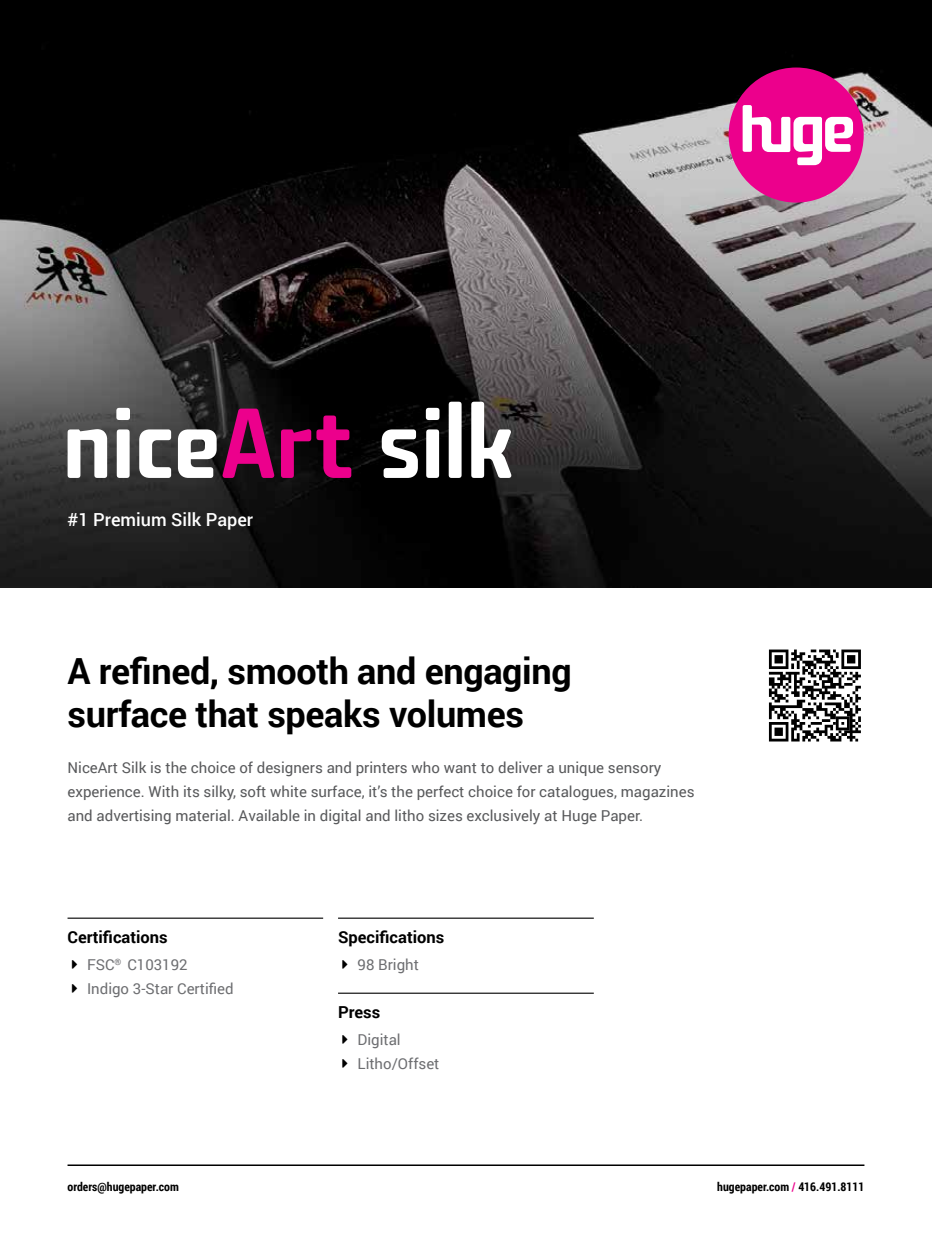
<style>
.page{position:relative;width:932px;height:1256px;background:#fff}
.page>*{position:absolute;margin:0;border:0;box-sizing:border-box;transform-origin:0 0}
.t1{font:500 96px "Fishmonger K";letter-spacing:-.025em;color:#fff}
.t2{font:700 36px/42px "Roboto";letter-spacing:-.01em;color:#000}
.t3{font:500 18px "Roboto";color:#fff}
.t4{font:700 16.5px "Roboto";color:#000}
.t5{font:15px/24px "Roboto";color:#58595b}
.t6{font:15px/24px "Roboto";color:#6d6e71}
.t7{font:700 12px "Roboto Condensed";color:#000}
.s1{color:#ec008c}
</style>
<div class="page">
<hr style="left:68px;top:1164px;width:796px;height:2px;background:#000">
<img style="left:0;top:0;width:932px;height:587px">
<svg style="left:768px;top:649px;width:93px;height:93px"></svg>
<svg style="left:769px;top:649px;width:91px;height:92px"></svg>
<div style="left:728px;top:68px;width:135px;height:134px;background:#ec008c;border-radius:50%"></div>
<svg style="left:742px;top:105px;width:111px;height:60px"></svg>
<hr style="left:68px;top:917px;width:255px;height:1px;background:#000">
<hr style="left:338px;top:917px;width:256px;height:1px;background:#000">
<hr style="left:338px;top:992px;width:256px;height:1px;background:#000">
<h1 class="t1" style="left:62px;top:387px;width:455px">nice<span class="s1">Art</span> silk</h1>
<p class="t3" style="left:68px;top:506px;width:187px">#1 Premium Silk Paper</p>
<h2 class="t2" style="left:68px;top:649px;width:505px">A refined, smooth and engaging surface that speaks volumes</h2>
<p class="t5" style="left:68px;top:755px;width:628px">NiceArt Silk is the choice of designers and printers who want to deliver a unique sensory experience. With its silky, soft white surface, it’s the perfect choice for catalogues, magazines and advertising material. Available in digital and litho sizes exclusively at Huge Paper.</p>
<p class="t4" style="left:68px;top:925px;width:102px">Certifications</p>
<p class="t6" style="left:87px;top:951px;width:148px">FSC<sup>®</sup> C103192<br>Indigo 3-Star Certified</p>
<p class="t4" style="left:338px;top:925px;width:108px">Specifications</p>
<p class="t6" style="left:357px;top:951px;width:63px">98 Bright</p>
<p class="t4" style="left:338px;top:1000px;width:44px">Press</p>
<p class="t6" style="left:357px;top:1026px;width:83px">Digital<br>Litho/Offset</p>
<p class="t7" style="left:67px;top:1178px;width:113px">orders@hugepaper.com</p>
<p class="t7" style="left:717px;top:1178px;width:149px">hugepaper.com <span class="s1">/</span> 416.491.8111</p>
</div>
